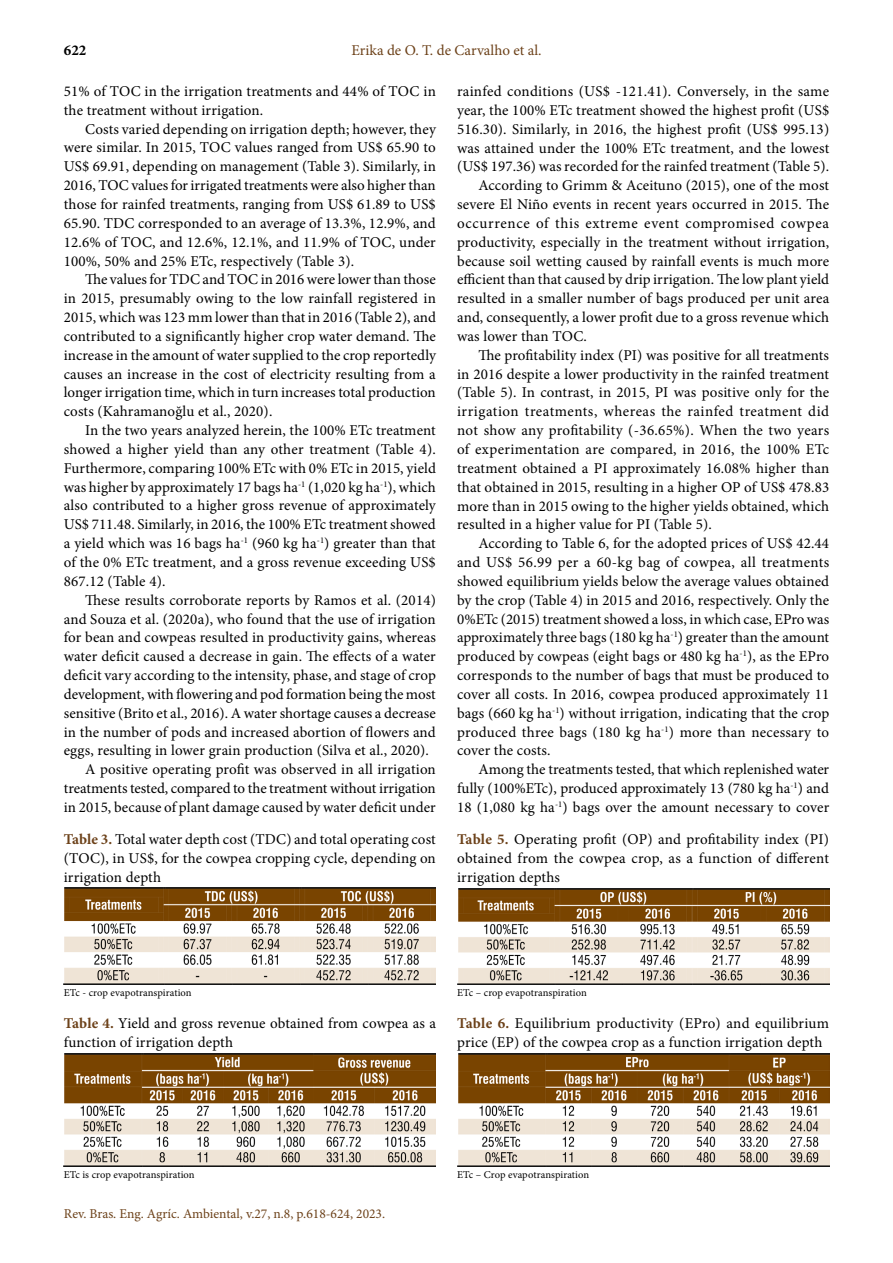
<style>
.page{position:relative;width:893px;height:1263px;background:#fff}
.page>*{position:absolute;margin:0;border:0;box-sizing:border-box;transform-origin:0 0}
.t1{font:15px/18.9px "Minion Pro";letter-spacing:.01em;color:#000;text-align:justify}
.t2{font:15px "Minion Pro";letter-spacing:.035em;color:#000}
.t3{font:15px "Minion Pro";letter-spacing:.045em;color:#000}
.t4{font:15px "Minion Pro";color:#6c4119}
.t5{font:700 15px "Minion Pro";color:#000}
.t6{font:13.5px "Minion Pro";color:#6c4119}
.t7{font:10.5px "Minion Pro";letter-spacing:.005em;color:#000}
.s1{font-weight:700;color:#6c4119}
</style>
<div class="page">
<img style="left:64px;top:1053px;width:372px;height:113px">
<img style="left:64px;top:888px;width:372px;height:96px">
<img style="left:457px;top:1053px;width:372px;height:113px">
<img style="left:457px;top:888px;width:372px;height:96px">
<p class="t5" style="left:64px;top:40px;width:24px">622</p>
<p class="t4" style="left:351px;top:40px;width:192px">Erika de O. T. de Carvalho et al.</p>
<p class="t1" style="left:64px;top:82px;width:374px">51% of TOC in the irrigation treatments and 44% of TOC in the treatment without irrigation.</p>
<p class="t1" style="left:64px;top:119px;width:374px;text-indent:21px">Costs varied depending on irrigation depth; however, they were similar. In 2015, TOC values ranged from US$ 65.90 to US$ 69.91, depending on management (Table 3). Similarly, in 2016, TOC values for irrigated treatments were also higher than those for rainfed treatments, ranging from US$ 61.89 to US$ 65.90. TDC corresponded to an average of 13.3%, 12.9%, and 12.6% of TOC, and 12.6%, 12.1%, and 11.9% of TOC, under 100%, 50% and 25% ETc, respectively (Table 3).</p>
<p class="t1" style="left:64px;top:270px;width:374px;text-indent:21px">The values for TDC and TOC in 2016 were lower than those in 2015, presumably owing to the low rainfall registered in 2015, which was 123 mm lower than that in 2016 (Table 2), and contributed to a significantly higher crop water demand. The increase in the amount of water supplied to the crop reportedly causes an increase in the cost of electricity resulting from a longer irrigation time, which in turn increases total production costs (Kahramanoğlu et al., 2020).</p>
<p class="t1" style="left:64px;top:421px;width:374px;text-indent:21px">In the two years analyzed herein, the 100% ETc treatment showed a higher yield than any other treatment (Table 4).<br>Furthermore, comparing 100% ETc with 0% ETc in 2015, yield was higher by approximately 17 bags ha<sup>-1</sup> (1,020 kg ha<sup>-1</sup>), which also contributed to a higher gross revenue of approximately US$ 711.48. Similarly, in 2016, the 100% ETc treatment showed a yield which was 16 bags ha<sup>-1</sup> (960 kg ha<sup>-1</sup>) greater than that of the 0% ETc treatment, and a gross revenue exceeding US$ 867.12 (Table 4).</p>
<p class="t1" style="left:85px;top:590px;width:352px">These results corroborate reports by Ramos et al. (2014)</p>
<p class="t1" style="left:64px;top:609px;width:373px">and Souza et al. (2020a), who found that the use of irrigation</p>
<p class="t1" style="left:64px;top:628px;width:374px">for bean and cowpeas resulted in productivity gains, whereas</p>
<p class="t1" style="left:64px;top:647px;width:374px">water deficit caused a decrease in gain. The effects of a water</p>
<p class="t1" style="left:64px;top:666px;width:374px">deficit vary according to the intensity, phase, and stage of crop</p>
<p class="t1" style="left:64px;top:685px;width:373px">development, with flowering and pod formation being the most</p>
<p class="t1" style="left:64px;top:703px;width:373px">sensitive (Brito et al., 2016). A water shortage causes a decrease</p>
<p class="t1" style="left:64px;top:722px;width:374px">in the number of pods and increased abortion of flowers and</p>
<p class="t1" style="left:64px;top:741px;width:367px">eggs, resulting in lower grain production (Silva et al., 2020).</p>
<p class="t1" style="left:85px;top:760px;width:352px">A positive operating profit was observed in all irrigation</p>
<p class="t1" style="left:64px;top:779px;width:373px">treatments tested, compared to the treatment without irrigation</p>
<p class="t1" style="left:64px;top:798px;width:373px">in 2015, because of plant damage caused by water deficit under</p>
<p class="t1" style="left:64px;top:830px;width:374px"><span class="s1">Table 3.</span> Total water depth cost (TDC) and total operating cost (TOC), in US$, for the cowpea cropping cycle, depending on irrigation depth</p>
<p class="t1" style="left:457px;top:82px;width:374px">rainfed conditions (US$ -121.41). Conversely, in the same</p>
<p class="t1" style="left:457px;top:101px;width:374px">year, the 100% ETc treatment showed the highest profit (US$</p>
<p class="t1" style="left:457px;top:119px;width:374px">516.30). Similarly, in 2016, the highest profit (US$ 995.13)</p>
<p class="t1" style="left:457px;top:138px;width:374px">was attained under the 100% ETc treatment, and the lowest</p>
<p class="t1" style="left:457px;top:157px;width:373px">(US$ 197.36) was recorded for the rainfed treatment (Table 5).</p>
<p class="t1" style="left:478px;top:176px;width:352px">According to Grimm &amp; Aceituno (2015), one of the most</p>
<p class="t1" style="left:457px;top:195px;width:374px">severe El Niño events in recent years occurred in 2015. The</p>
<p class="t3" style="left:457px;top:213px;width:374px">occurrence of this extreme event compromised cowpea</p>
<p class="t1" style="left:457px;top:233px;width:374px">productivity, especially in the treatment without irrigation,</p>
<p class="t1" style="left:457px;top:251px;width:374px">because soil wetting caused by rainfall events is much more</p>
<p class="t1" style="left:457px;top:270px;width:374px">efficient than that caused by drip irrigation. The low plant yield</p>
<p class="t1" style="left:457px;top:289px;width:374px">resulted in a smaller number of bags produced per unit area</p>
<p class="t1" style="left:457px;top:308px;width:374px">and, consequently, a lower profit due to a gross revenue which</p>
<p class="t1" style="left:457px;top:327px;width:131px">was lower than TOC.</p>
<p class="t1" style="left:478px;top:346px;width:352px">The profitability index (PI) was positive for all treatments</p>
<p class="t1" style="left:457px;top:364px;width:374px">in 2016 despite a lower productivity in the rainfed treatment</p>
<p class="t1" style="left:457px;top:383px;width:374px">(Table 5). In contrast, in 2015, PI was positive only for the</p>
<p class="t2" style="left:457px;top:401px;width:374px">irrigation treatments, whereas the rainfed treatment did</p>
<p class="t1" style="left:457px;top:421px;width:374px">not show any profitability (-36.65%). When the two years</p>
<p class="t1" style="left:457px;top:440px;width:374px">of experimentation are compared, in 2016, the 100% ETc</p>
<p class="t1" style="left:457px;top:459px;width:374px">treatment obtained a PI approximately 16.08% higher than</p>
<p class="t1" style="left:457px;top:477px;width:374px">that obtained in 2015, resulting in a higher OP of US$ 478.83</p>
<p class="t1" style="left:457px;top:496px;width:374px">more than in 2015 owing to the higher yields obtained, which</p>
<p class="t1" style="left:457px;top:515px;width:256px">resulted in a higher value for PI (Table 5).</p>
<p class="t1" style="left:478px;top:534px;width:352px">According to Table 6, for the adopted prices of US$ 42.44</p>
<p class="t1" style="left:457px;top:553px;width:374px">and US$ 56.99 per a 60-kg bag of cowpea, all treatments</p>
<p class="t1" style="left:457px;top:572px;width:374px">showed equilibrium yields below the average values obtained</p>
<p class="t1" style="left:457px;top:590px;width:374px">by the crop (Table 4) in 2015 and 2016, respectively. Only the</p>
<p class="t1" style="left:457px;top:609px;width:374px">0%ETc (2015) treatment showed a loss, in which case, EPro was</p>
<p class="t1" style="left:457px;top:628px;width:374px">approximately three bags (180 kg ha<sup>-1</sup>) greater than the amount</p>
<p class="t1" style="left:457px;top:647px;width:374px">produced by cowpeas (eight bags or 480 kg ha<sup>-1</sup>), as the EPro</p>
<p class="t1" style="left:457px;top:666px;width:374px">corresponds to the number of bags that must be produced to</p>
<p class="t1" style="left:457px;top:685px;width:374px">cover all costs. In 2016, cowpea produced approximately 11</p>
<p class="t1" style="left:457px;top:703px;width:374px">bags (660 kg ha<sup>-1</sup>) without irrigation, indicating that the crop</p>
<p class="t1" style="left:457px;top:722px;width:374px">produced three bags (180 kg ha<sup>-1</sup>) more than necessary to</p>
<p class="t1" style="left:457px;top:741px;width:95px">cover the costs.</p>
<p class="t1" style="left:478px;top:760px;width:352px">Among the treatments tested, that which replenished water</p>
<p class="t1" style="left:457px;top:779px;width:374px">fully (100%ETc), produced approximately 13 (780 kg ha<sup>-1</sup>) and</p>
<p class="t1" style="left:457px;top:798px;width:374px">18 (1,080 kg ha<sup>-1</sup>) bags over the amount necessary to cover</p>
<p class="t1" style="left:457px;top:830px;width:373px"><span class="s1">Table 5.</span> Operating profit (OP) and profitability index (PI) obtained from the cowpea crop, as a function of different irrigation depths</p>
<p class="t7" style="left:64px;top:986px;width:129px">ETc - crop evapotranspiration</p>
<p class="t1" style="left:64px;top:1014px;width:374px"><span class="s1">Table 4.</span> Yield and gross revenue obtained from cowpea as a function of irrigation depth</p>
<p class="t7" style="left:457px;top:986px;width:131px">ETc – crop evapotranspiration</p>
<p class="t1" style="left:457px;top:1014px;width:373px"><span class="s1">Table 6.</span> Equilibrium productivity (EPro) and equilibrium price (EP) of the cowpea crop as a function irrigation depth</p>
<p class="t7" style="left:64px;top:1167px;width:132px">ETc is crop evapotranspiration</p>
<p class="t6" style="left:64px;top:1204px;width:323px">Rev. Bras. Eng. Agríc. Ambiental, v.27, n.8, p.618-624, 2023.</p>
<p class="t7" style="left:457px;top:1167px;width:134px">ETc – Crop evapotranspiration</p>
</div>
